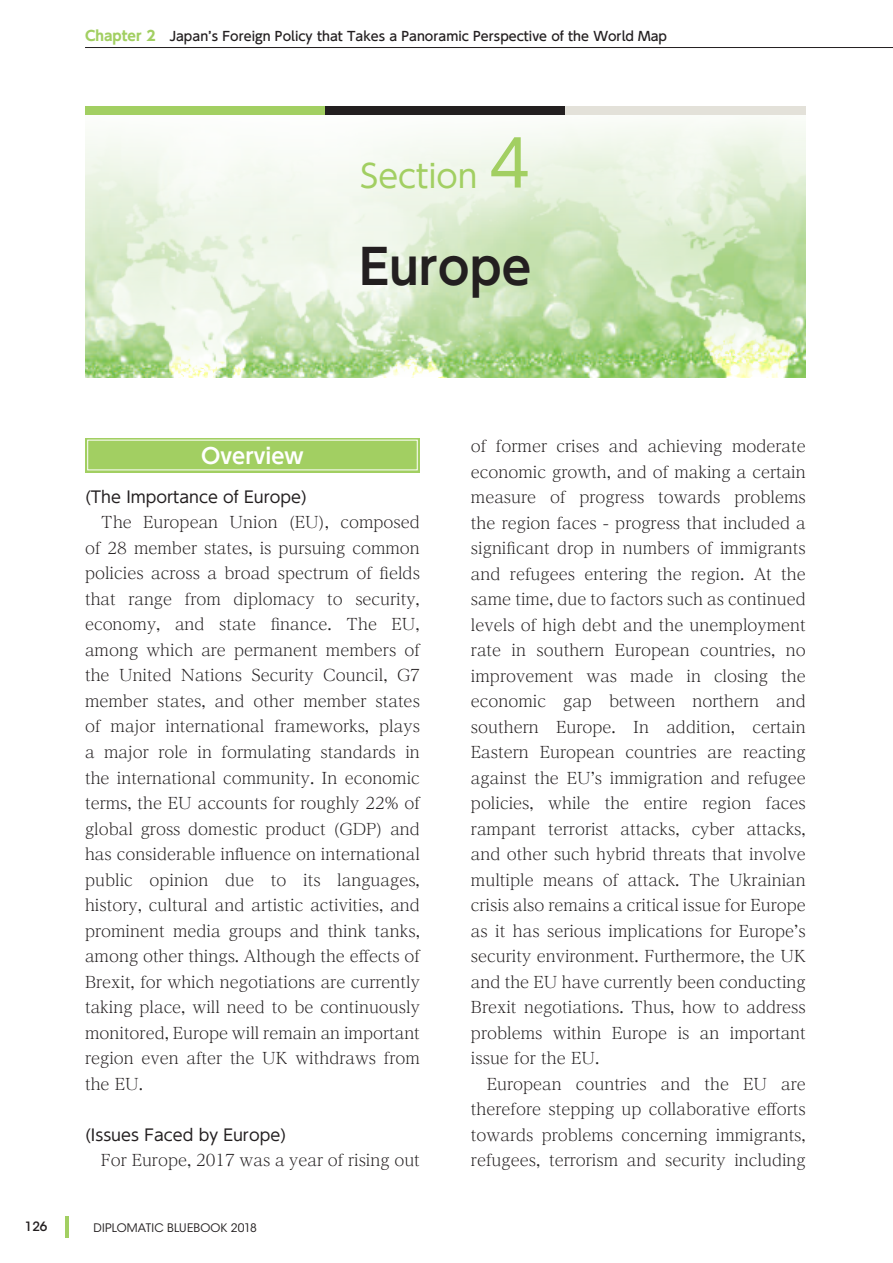
<style>
.page{position:relative;width:893px;height:1263px;background:#fff}
.page>*{position:absolute;margin:0;border:0;box-sizing:border-box;transform-origin:0 0}
.t1{font:700 47.85px "UD Shin Go Pr 6 N De";color:#231f20}
.t2{font:31.95px "UD Shin Go Pr 6 N";color:#a2cf62}
.t3{font:700 21.3px "UD Shin Go Pr 6 N De";color:#fff}
.t4{font:300 15.9px/25.5px "Reim Pr 6 N";color:#231f20;text-align:justify}
.t5{font:15.9px "UD Shin Go Pr 6 N";color:#231f20}
.t6{font:500 12.75px "UD Shin Go Pr 6 N";color:#231f20}
.t7{font:500 12.75px "ITC Avant Garde Std";color:#231f20}
.t8{font:11.7px "ITC Avant Garde Std";letter-spacing:.015em;color:#231f20}
.s1{font-weight:700;font-size:13.8px;color:#a2cf62}
.s2{font-size:63.75px}
</style>
<div class="page">
<img style="left:85px;top:120px;width:721px;height:257px">
<div style="left:85px;top:106px;width:240px;height:9px;background:#a2cf62"></div>
<div style="left:325px;top:106px;width:241px;height:9px;background:#231f20"></div>
<div style="left:566px;top:106px;width:240px;height:9px;background:#e3e1d9"></div>
<div style="left:85px;top:438px;width:335px;height:34px;background:#a2cf62"></div>
<div style="left:87px;top:440px;width:331px;height:30px;border:1px solid #fff"></div>
<hr style="left:85px;top:47px;width:808px;height:1px;background:#231f20">
<hr style="left:66px;top:1216px;width:3px;height:21px;background:#a2cf62">
<p class="t6" style="left:85px;top:26px;width:584px"><span class="s1">Chapter 2　</span>Japan’s Foreign Policy that Takes a Panoramic Perspective of the World Map</p>
<h2 class="t2" style="left:360px;top:150px;width:171px">Section <span class="s2">4</span></h2>
<h1 class="t1" style="left:359px;top:228px;width:173px">Europe</h1>
<h3 class="t3" style="left:201px;top:439px;width:104px">Overview</h3>
<p class="t5" style="left:85px;top:484px;width:223px">(The Importance of Europe)</p>
<p class="t4" style="left:85px;top:509px;width:336px;text-indent:16px">The European Union (EU), composed of 28 member states, is pursuing common policies across a broad spectrum of fields that range from diplomacy to security, economy, and state finance. The EU, among which are permanent members of the United Nations Security Council, G7 member states, and other member states of major international frameworks, plays a major role in formulating standards in the international community. In economic terms, the EU accounts for roughly 22% of global gross domestic product (GDP) and has considerable influence on international public opinion due to its languages, history, cultural and artistic activities, and prominent media groups and think tanks, among other things. Although the effects of Brexit, for which negotiations are currently taking place, will need to be continuously monitored, Europe will remain an important region even after the UK withdraws from the EU.</p>
<p class="t5" style="left:85px;top:1122px;width:203px">(Issues Faced by Europe)</p>
<p class="t4" style="left:101px;top:1147px;width:320px">For Europe, 2017 was a year of rising out</p>
<p class="t7" style="left:25px;top:1218px;width:24px">126</p>
<p class="t8" style="left:94px;top:1220px;width:165px">DIPLOMATIC BLUEBOOK 2018</p>
<p class="t4" style="left:471px;top:433px;width:336px">of former crises and achieving moderate economic growth, and of making a certain measure of progress towards problems the region faces - progress that included a significant drop in numbers of immigrants and refugees entering the region. At the same time, due to factors such as continued levels of high debt and the unemployment rate in southern European countries, no improvement was made in closing the economic gap between northern and southern Europe. In addition, certain Eastern European countries are reacting against the EU’s immigration and refugee policies, while the entire region faces rampant terrorist attacks, cyber attacks, and other such hybrid threats that involve multiple means of attack. The Ukrainian crisis also remains a critical issue for Europe as it has serious implications for Europe’s security environment. Furthermore, the UK and the EU have currently been conducting Brexit negotiations. Thus, how to address problems within Europe is an important issue for the EU.</p>
<p class="t4" style="left:471px;top:1071px;width:336px;text-indent:16px">European countries and the EU are therefore stepping up collaborative efforts towards problems concerning immigrants, refugees, terrorism and security including</p>
</div>
